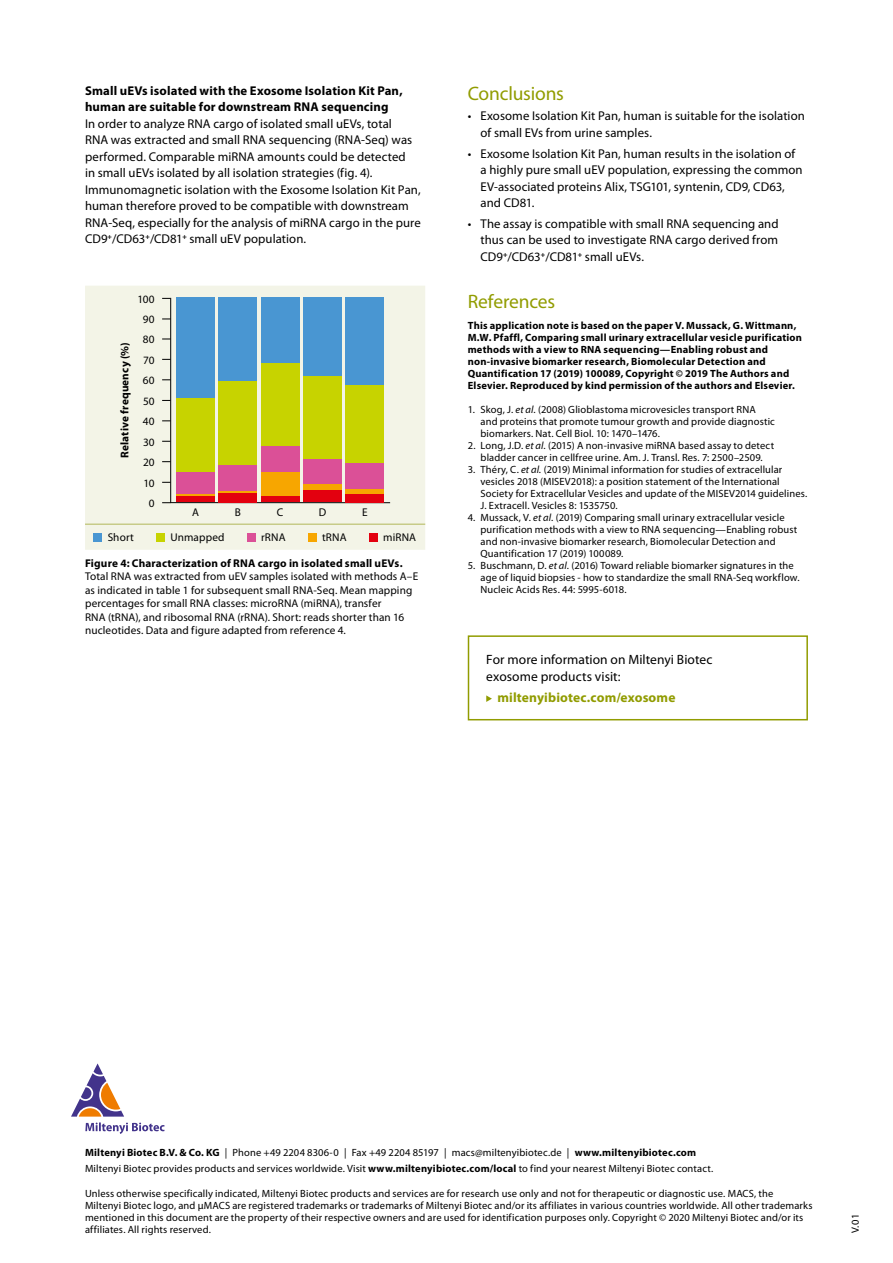
<style>
.page{position:relative;width:893px;height:1263px;background:#fff}
.page>*{position:absolute;margin:0;border:0;box-sizing:border-box;transform-origin:0 0}
.t1{font:19.5px "Myriad Pro";letter-spacing:-.01em;color:#919c00}
.t2{font:13.5px/17.2px "Myriad Pro";letter-spacing:.005em;color:#000}
.t3{font:700 13.5px "Myriad Pro";letter-spacing:.01em;color:#919c00}
.t4{font:12.75px/16.5px "Myriad Pro";letter-spacing:.005em;color:#000}
.t5{font:700 12.75px/16.5px "Myriad Pro";letter-spacing:.01em;color:#000}
.t6{font:11.25px/13.5px "Myriad Pro";letter-spacing:.01em;color:#000}
.t7{font:700 11.25px "Myriad Pro";letter-spacing:.015em;color:#000}
.t8{font:10.5px/12px "Myriad Pro";letter-spacing:.01em;color:#000}
.t9{font:700 10.5px/12px "Myriad Pro";letter-spacing:.02em;color:#000}
.s1{font-style:italic}
.s2{font-weight:700}
</style>
<div class="page">
<svg style="left:486px;top:695px;width:6px;height:7px"></svg>
<div style="left:468px;top:635px;width:340px;height:85px;border:2px solid #919c00"></div>
<div style="left:85px;top:286px;width:340px;height:264px;background:#f3f4e7"></div>
<hr style="left:85px;top:523px;width:340px;height:2px;background:#c7cb88">
<hr style="left:170px;top:298px;width:1px;height:204px;background:#000">
<hr style="left:170px;top:502px;width:220px;height:1px;background:#000">
<div style="left:176px;top:495px;width:39px;height:7px;background:#e3000f"></div>
<hr style="left:176px;top:494px;width:39px;height:1px;background:#f7a600">
<div style="left:176px;top:471px;width:39px;height:23px;background:#db5097"></div>
<div style="left:176px;top:398px;width:39px;height:73px;background:#c7d300"></div>
<div style="left:176px;top:297px;width:39px;height:101px;background:#4996d2"></div>
<div style="left:219px;top:493px;width:38px;height:9px;background:#e3000f"></div>
<hr style="left:219px;top:491px;width:38px;height:2px;background:#f7a600">
<div style="left:219px;top:465px;width:38px;height:26px;background:#db5097"></div>
<div style="left:219px;top:381px;width:38px;height:84px;background:#c7d300"></div>
<div style="left:219px;top:297px;width:38px;height:84px;background:#4996d2"></div>
<div style="left:261px;top:495px;width:38px;height:7px;background:#e3000f"></div>
<div style="left:261px;top:471px;width:38px;height:24px;background:#f7a600"></div>
<div style="left:261px;top:446px;width:38px;height:25px;background:#db5097"></div>
<div style="left:261px;top:363px;width:38px;height:83px;background:#c7d300"></div>
<div style="left:261px;top:297px;width:38px;height:66px;background:#4996d2"></div>
<div style="left:303px;top:490px;width:39px;height:12px;background:#e3000f"></div>
<div style="left:303px;top:484px;width:39px;height:6px;background:#f7a600"></div>
<div style="left:303px;top:458px;width:39px;height:26px;background:#db5097"></div>
<div style="left:303px;top:376px;width:39px;height:82px;background:#c7d300"></div>
<div style="left:303px;top:297px;width:39px;height:79px;background:#4996d2"></div>
<div style="left:346px;top:494px;width:38px;height:8px;background:#e3000f"></div>
<div style="left:346px;top:489px;width:38px;height:5px;background:#f7a600"></div>
<div style="left:346px;top:463px;width:38px;height:26px;background:#db5097"></div>
<div style="left:346px;top:384px;width:38px;height:79px;background:#c7d300"></div>
<div style="left:346px;top:297px;width:38px;height:87px;background:#4996d2"></div>
<div style="left:94px;top:533px;width:8px;height:8px;background:#4996d2"></div>
<div style="left:156px;top:533px;width:9px;height:8px;background:#c7d300"></div>
<div style="left:247px;top:533px;width:9px;height:8px;background:#db5097"></div>
<div style="left:308px;top:533px;width:9px;height:8px;background:#f7a600"></div>
<div style="left:369px;top:533px;width:9px;height:8px;background:#e3000f"></div>
<svg style="left:71px;top:1063px;width:53px;height:53px"></svg>
<svg style="left:85px;top:1122px;width:80px;height:12px"></svg>
<p class="t5" style="left:85px;top:82px;width:319px">Small uEVs isolated with the Exosome Isolation Kit Pan, human are suitable for downstream RNA sequencing</p>
<p class="t4" style="left:85px;top:115px;width:337px">In order to analyze RNA cargo of isolated small uEVs, total<br>RNA was extracted and small RNA sequencing (RNA-Seq) was performed. Comparable miRNA amounts could be detected<br>in small uEVs isolated by all isolation strategies (fig. 4).<br>Immunomagnetic isolation with the Exosome Isolation Kit Pan, human therefore proved to be compatible with downstream RNA-Seq, especially for the analysis of miRNA cargo in the pure CD9<sup>+</sup>/CD63<sup>+</sup>/CD81<sup>+</sup> small uEV population.</p>
<p class="t6" style="left:137px;top:292px;width:19px">100</p>
<p class="t7" style="left:118px;top:458px;width:117px;rotate:-90deg">Relative frequency (%)</p>
<p class="t6" style="left:143px;top:313px;width:13px">90</p>
<p class="t6" style="left:143px;top:333px;width:13px">80</p>
<p class="t6" style="left:143px;top:350px;width:13px;line-height:20.4px">70<br>60</p>
<p class="t6" style="left:143px;top:394px;width:13px">50</p>
<p class="t6" style="left:143px;top:415px;width:13px">40</p>
<p class="t6" style="left:143px;top:435px;width:13px">30</p>
<p class="t6" style="left:143px;top:456px;width:13px">20</p>
<p class="t6" style="left:143px;top:476px;width:13px">10</p>
<p class="t6" style="left:149px;top:497px;width:7px">0</p>
<p class="t6" style="left:192px;top:505px;width:8px">A</p>
<p class="t6" style="left:235px;top:505px;width:8px">B</p>
<p class="t6" style="left:277px;top:505px;width:8px">C</p>
<p class="t6" style="left:319px;top:505px;width:9px">D</p>
<p class="t6" style="left:362px;top:505px;width:7px">E</p>
<p class="t6" style="left:108px;top:531px;width:28px">Short</p>
<p class="t6" style="left:170px;top:531px;width:56px">Unmapped</p>
<p class="t6" style="left:261px;top:531px;width:26px">rRNA</p>
<p class="t6" style="left:322px;top:531px;width:26px">tRNA</p>
<p class="t6" style="left:383px;top:531px;width:34px">miRNA</p>
<p class="t7" style="left:85px;top:557px;width:319px">Figure 4: Characterization of RNA cargo in isolated small uEVs.</p>
<p class="t6" style="left:85px;top:570px;width:335px">Total RNA was extracted from uEV samples isolated with methods A–E as indicated in table 1 for subsequent small RNA-Seq. Mean mapping percentages for small RNA classes: microRNA (miRNA), transfer<br>RNA (tRNA), and ribosomal RNA (rRNA). Short: reads shorter than 16 nucleotides. Data and figure adapted from reference 4.</p>
<h1 class="t1" style="left:468px;top:82px;width:98px">Conclusions</h1>
<p class="t4" style="left:480px;top:108px;width:326px;text-indent:-13px">• Exosome Isolation Kit Pan, human is suitable for the isolation of small EVs from urine samples.</p>
<p class="t4" style="left:480px;top:145px;width:324px;text-indent:-13px">• Exosome Isolation Kit Pan, human results in the isolation of a highly pure small uEV population, expressing the common EV-associated proteins Alix, TSG101, syntenin, CD9, CD63, and CD81.</p>
<p class="t4" style="left:480px;top:216px;width:300px;text-align:justify;text-indent:-13px">• The assay is compatible with small RNA sequencing and thus can be used to investigate RNA cargo derived from CD9<sup>+</sup>/CD63<sup>+</sup>/CD81<sup>+</sup> small uEVs.</p>
<h1 class="t1" style="left:468px;top:291px;width:89px">References</h1>
<p class="t9" style="left:468px;top:319px;width:336px">This application note is based on the paper V. Mussack, G. Wittmann, M.W. Pfaffl, Comparing small urinary extracellular vesicle purification methods with a view to RNA sequencing—Enabling robust and non-invasive biomarker research, Biomolecular Detection and Quantification 17 (2019) 100089, Copyright © 2019 The Authors and Elsevier. Reproduced by kind permission of the authors and Elsevier.</p>
<p class="t8" style="left:480px;top:404px;width:296px;text-indent:-13px">1. Skog, J. <span class="s1">et al.</span> (2008) Glioblastoma microvesicles transport RNA and proteins that promote tumour growth and provide diagnostic biomarkers. Nat. Cell Biol. 10: 1470–1476.</p>
<p class="t8" style="left:468px;top:440px;width:308px;text-align:center">2. Long, J.D. <span class="s1">et al.</span> (2015) A non-invasive miRNA based assay to detect bladder cancer in cellfree urine. Am. J. Transl. Res. 7: 2500–2509.</p>
<p class="t8" style="left:480px;top:464px;width:328px;text-indent:-13px">3. Théry, C. <span class="s1">et al.</span> (2019) Minimal information for studies of extracellular vesicles 2018 (MISEV2018): a position statement of the International Society for Extracellular Vesicles and update of the MISEV2014 guidelines.<br>J. Extracell. Vesicles 8: 1535750.</p>
<p class="t8" style="left:480px;top:512px;width:318px;text-indent:-13px">4. Mussack, V. <span class="s1">et al.</span> (2019) Comparing small urinary extracellular vesicle purification methods with a view to RNA sequencing—Enabling robust and non-invasive biomarker research, Biomolecular Detection and Quantification 17 (2019) 100089.</p>
<p class="t8" style="left:480px;top:560px;width:320px;text-indent:-13px">5. Buschmann, D. <span class="s1">et al.</span> (2016) Toward reliable biomarker signatures in the age of liquid biopsies - how to standardize the small RNA-Seq workflow.<br>Nucleic Acids Res. 44: 5995-6018.</p>
<p class="t2" style="left:486px;top:651px;width:228px">For more information on Miltenyi Biotec exosome products visit:</p>
<p class="t3" style="left:497px;top:690px;width:180px">miltenyibiotec.com/exosome</p>
<p class="t8" style="left:85px;top:1144px;width:630px;line-height:16.2px"><span class="s2">Miltenyi Biotec B.V. &amp; Co. KG</span> | Phone +49 2204 8306-0 | Fax +49 2204 85197 | macs@miltenyibiotec.de | <span class="s2">www.miltenyibiotec.com<br></span>Miltenyi Biotec provides products and services worldwide. Visit <span class="s2">www.miltenyibiotec.com/local</span> to find your nearest Miltenyi Biotec contact.</p>
<p class="t8" style="left:85px;top:1188px;width:729px">Unless otherwise specifically indicated, Miltenyi Biotec products and services are for research use only and not for therapeutic or diagnostic use. MACS, the<br>Miltenyi Biotec logo, and µMACS are registered trademarks or trademarks of Miltenyi Biotec and/or its affiliates in various countries worldwide. All other trademarks mentioned in this document are the property of their respective owners and are used for identification purposes only. Copyright © 2020 Miltenyi Biotec and/or its affiliates. All rights reserved.</p>
<p class="t8" style="left:850px;top:1233px;width:21px;rotate:-90deg">V.01</p>
</div>
